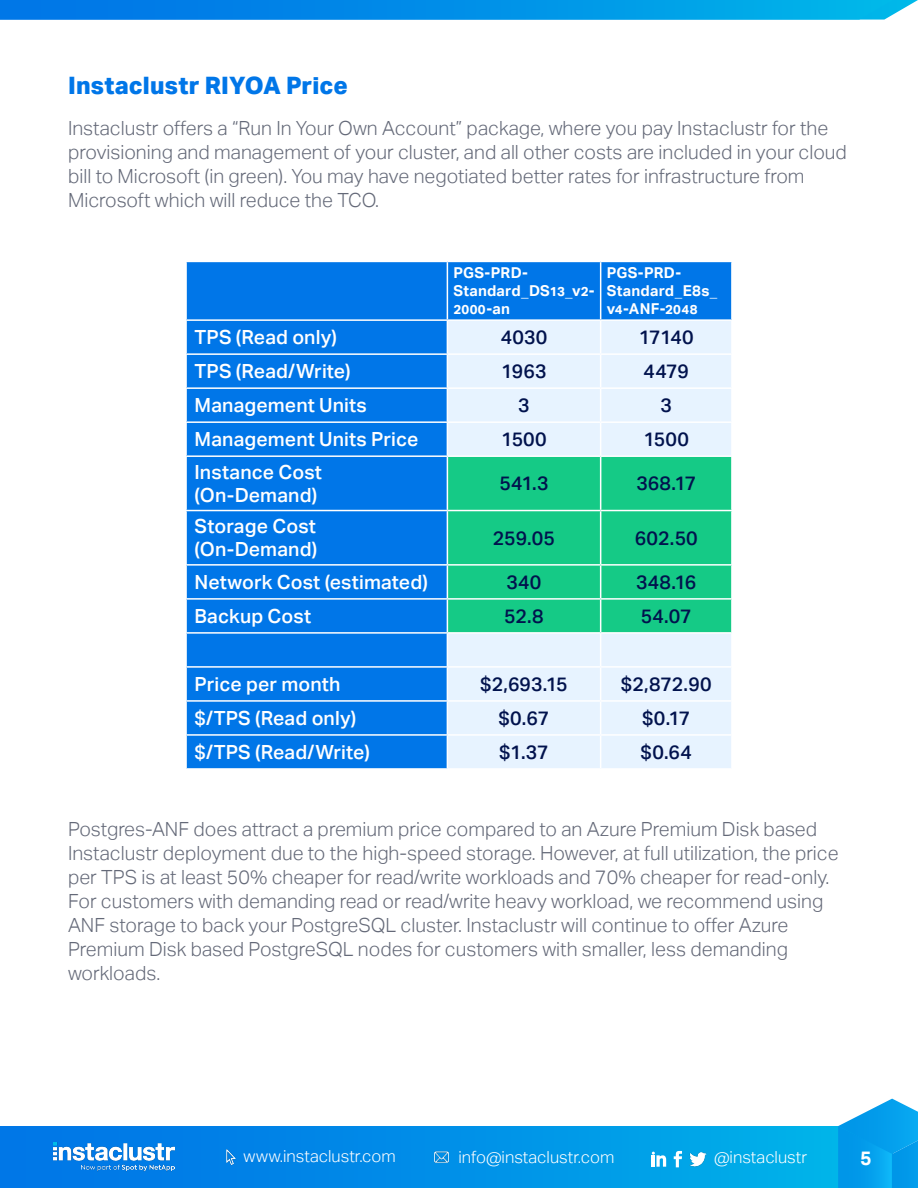
<style>
.page{position:relative;width:918px;height:1188px;background:#fff}
.page>*{position:absolute;margin:0;border:0;box-sizing:border-box;transform-origin:0 0}
.t1{font:800 24px "Aktiv Grotesk";letter-spacing:.005em;color:#0076e8}
.t2{font:300 19.5px/24px "Aktiv Grotesk";color:#646978}
.t3{font:500 19.5px/23.4px "Aktiv Grotesk";letter-spacing:.005em;color:#fff}
.t4{font:500 19.5px "Aktiv Grotesk";color:#01124d}
.t5{font:700 19.5px "Aktiv Grotesk";color:#fff}
.t6{font:300 16.65px "Aktiv Grotesk";color:#fff}
.t7{font:700 15px/18px "Aktiv Grotesk";letter-spacing:.015em;color:#fff}
</style>
<div class="page">
<div style="left:0;top:1127px;width:892px;height:61px;background:linear-gradient(to right,#0070e7,#00b4e9)"></div>
<img style="left:433px;top:1149px;width:17px;height:16px">
<img style="left:223px;top:1149px;width:16px;height:16px">
<img style="left:690px;top:1151px;width:16px;height:16px">
<svg style="left:674px;top:1151px;width:8px;height:16px"></svg>
<svg style="left:652px;top:1152px;width:14px;height:15px"></svg>
<svg style="left:838px;top:1099px;width:80px;height:89px;background:#22a9ee"></svg>
<img style="left:54px;top:1142px;width:120px;height:30px">
<svg style="left:0;top:0;width:918px;height:20px;background:#0794e8"></svg>
<div style="left:187px;top:262px;width:544px;height:506px;background:#0076e8"></div>
<div style="left:448px;top:321px;width:283px;height:447px;background:#e7f3ff"></div>
<div style="left:448px;top:457px;width:283px;height:175px;background:#15ca86"></div>
<hr style="left:447px;top:321px;width:1px;height:32px;background:#fff">
<hr style="left:600px;top:321px;width:1px;height:32px;background:#fff">
<hr style="left:185px;top:353px;width:262px;height:2px;background:#fff">
<hr style="left:447px;top:353px;width:154px;height:2px;background:#fff">
<hr style="left:447px;top:355px;width:1px;height:32px;background:#fff">
<hr style="left:601px;top:353px;width:132px;height:2px;background:#fff">
<hr style="left:600px;top:355px;width:1px;height:32px;background:#fff">
<hr style="left:185px;top:387px;width:262px;height:2px;background:#fff">
<hr style="left:447px;top:387px;width:154px;height:2px;background:#fff">
<hr style="left:447px;top:389px;width:1px;height:32px;background:#fff">
<hr style="left:601px;top:387px;width:132px;height:2px;background:#fff">
<hr style="left:600px;top:389px;width:1px;height:32px;background:#fff">
<hr style="left:185px;top:421px;width:262px;height:2px;background:#fff">
<hr style="left:447px;top:421px;width:154px;height:2px;background:#fff">
<hr style="left:447px;top:423px;width:1px;height:32px;background:#fff">
<hr style="left:601px;top:421px;width:132px;height:2px;background:#fff">
<hr style="left:600px;top:423px;width:1px;height:32px;background:#fff">
<hr style="left:185px;top:455px;width:262px;height:2px;background:#fff">
<hr style="left:447px;top:455px;width:154px;height:2px;background:#fff">
<hr style="left:447px;top:457px;width:1px;height:53px;background:#fff">
<hr style="left:601px;top:455px;width:132px;height:2px;background:#fff">
<hr style="left:600px;top:457px;width:1px;height:53px;background:#fff">
<hr style="left:185px;top:510px;width:262px;height:1px;background:#fff">
<hr style="left:447px;top:510px;width:154px;height:1px;background:#fff">
<hr style="left:447px;top:511px;width:1px;height:53px;background:#fff">
<hr style="left:601px;top:510px;width:132px;height:1px;background:#fff">
<hr style="left:600px;top:511px;width:1px;height:53px;background:#fff">
<hr style="left:185px;top:564px;width:262px;height:2px;background:#fff">
<hr style="left:447px;top:564px;width:154px;height:2px;background:#fff">
<hr style="left:447px;top:566px;width:1px;height:32px;background:#fff">
<hr style="left:601px;top:564px;width:132px;height:2px;background:#fff">
<hr style="left:600px;top:566px;width:1px;height:32px;background:#fff">
<hr style="left:185px;top:598px;width:262px;height:2px;background:#fff">
<hr style="left:447px;top:598px;width:154px;height:2px;background:#fff">
<hr style="left:447px;top:600px;width:1px;height:32px;background:#fff">
<hr style="left:601px;top:598px;width:132px;height:2px;background:#fff">
<hr style="left:600px;top:600px;width:1px;height:32px;background:#fff">
<hr style="left:185px;top:632px;width:262px;height:2px;background:#fff">
<hr style="left:447px;top:632px;width:154px;height:2px;background:#fff">
<hr style="left:447px;top:634px;width:1px;height:32px;background:#fff">
<hr style="left:601px;top:632px;width:132px;height:2px;background:#fff">
<hr style="left:600px;top:634px;width:1px;height:32px;background:#fff">
<hr style="left:185px;top:666px;width:262px;height:2px;background:#fff">
<hr style="left:447px;top:666px;width:154px;height:2px;background:#fff">
<hr style="left:447px;top:668px;width:1px;height:32px;background:#fff">
<hr style="left:601px;top:666px;width:132px;height:2px;background:#fff">
<hr style="left:600px;top:668px;width:1px;height:32px;background:#fff">
<hr style="left:185px;top:700px;width:262px;height:2px;background:#fff">
<hr style="left:447px;top:700px;width:154px;height:2px;background:#fff">
<hr style="left:447px;top:702px;width:1px;height:32px;background:#fff">
<hr style="left:601px;top:700px;width:132px;height:2px;background:#fff">
<hr style="left:600px;top:702px;width:1px;height:32px;background:#fff">
<hr style="left:185px;top:734px;width:262px;height:2px;background:#fff">
<hr style="left:447px;top:734px;width:154px;height:2px;background:#fff">
<hr style="left:447px;top:736px;width:1px;height:32px;background:#fff">
<hr style="left:601px;top:734px;width:132px;height:2px;background:#fff">
<hr style="left:600px;top:736px;width:1px;height:32px;background:#fff">
<hr style="left:447px;top:262px;width:1px;height:57px;background:#fff">
<hr style="left:600px;top:262px;width:1px;height:57px;background:#fff">
<hr style="left:185px;top:319px;width:262px;height:2px;background:#fff">
<hr style="left:447px;top:319px;width:154px;height:2px;background:#fff">
<hr style="left:601px;top:319px;width:132px;height:2px;background:#fff">
<p class="t1" style="left:68px;top:71px;width:281px">Instaclustr RIYOA Price</p>
<p class="t2" style="left:68px;top:116px;width:780px">Instaclustr offers a “Run In Your Own Account” package, where you pay Instaclustr for the provisioning and management of your cluster, and all other costs are included in your cloud bill to Microsoft (in green). You may have negotiated better rates for infrastructure from Microsoft which will reduce the TCO.</p>
<p class="t7" style="left:453px;top:264px;width:143px">PGS-PRD-<br>Standard_DS13_v2-<br>2000-an</p>
<p class="t7" style="left:607px;top:264px;width:112px">PGS-PRD-<br>Standard_E8s_ v4-ANF-2048</p>
<p class="t3" style="left:195px;top:326px;width:144px">TPS (Read only)</p>
<p class="t4" style="left:501px;top:326px;width:48px">4030</p>
<p class="t4" style="left:639px;top:326px;width:56px">17140</p>
<p class="t3" style="left:195px;top:360px;width:157px">TPS (Read/Write)</p>
<p class="t4" style="left:501px;top:360px;width:47px">1963</p>
<p class="t4" style="left:644px;top:360px;width:47px">4479</p>
<p class="t3" style="left:195px;top:394px;width:174px">Management Units</p>
<p class="t4" style="left:518px;top:394px;width:13px">3</p>
<p class="t4" style="left:661px;top:394px;width:13px">3</p>
<p class="t3" style="left:195px;top:428px;width:225px">Management Units Price</p>
<p class="t4" style="left:501px;top:428px;width:47px">1500</p>
<p class="t4" style="left:643px;top:428px;width:47px">1500</p>
<p class="t3" style="left:195px;top:460px;width:129px">Instance Cost (On-Demand)</p>
<p class="t4" style="left:499px;top:472px;width:51px">541.3</p>
<p class="t4" style="left:636px;top:472px;width:61px">368.17</p>
<p class="t3" style="left:195px;top:514px;width:124px">Storage Cost (On-Demand)</p>
<p class="t4" style="left:493px;top:526px;width:64px">259.05</p>
<p class="t4" style="left:635px;top:526px;width:65px">602.50</p>
<p class="t3" style="left:195px;top:570px;width:235px">Network Cost (estimated)</p>
<p class="t4" style="left:507px;top:571px;width:37px">340</p>
<p class="t4" style="left:636px;top:571px;width:62px">348.16</p>
<p class="t3" style="left:195px;top:604px;width:118px">Backup Cost</p>
<p class="t4" style="left:504px;top:605px;width:41px">52.8</p>
<p class="t4" style="left:641px;top:605px;width:52px">54.07</p>
<p class="t3" style="left:195px;top:672px;width:147px">Price per month</p>
<p class="t4" style="left:480px;top:673px;width:89px">$2,693.15</p>
<p class="t4" style="left:621px;top:673px;width:92px">$2,872.90</p>
<p class="t3" style="left:195px;top:706px;width:163px">$/TPS (Read only)</p>
<p class="t4" style="left:499px;top:707px;width:53px">$0.67</p>
<p class="t4" style="left:642px;top:707px;width:50px">$0.17</p>
<p class="t3" style="left:195px;top:740px;width:177px">$/TPS (Read/Write)</p>
<p class="t4" style="left:499px;top:741px;width:51px">$1.37</p>
<p class="t4" style="left:641px;top:741px;width:53px">$0.64</p>
<p class="t2" style="left:68px;top:817px;width:772px">Postgres-ANF does attract a premium price compared to an Azure Premium Disk based Instaclustr deployment due to the high-speed storage. However, at full utilization, the price per TPS is at least 50% cheaper for read/write workloads and 70% cheaper for read-only.<br>For customers with demanding read or read/write heavy workload, we recommend using ANF storage to back your PostgreSQL cluster. Instaclustr will continue to offer Azure Premium Disk based PostgreSQL nodes for customers with smaller, less demanding workloads.</p>
<p class="t6" style="left:244px;top:1146px;width:154px">www.instaclustr.com</p>
<p class="t6" style="left:459px;top:1147px;width:157px">info@instaclustr.com</p>
<p class="t6" style="left:714px;top:1148px;width:95px">@instaclustr</p>
<p class="t5" style="left:860px;top:1147px;width:13px">5</p>
</div>
